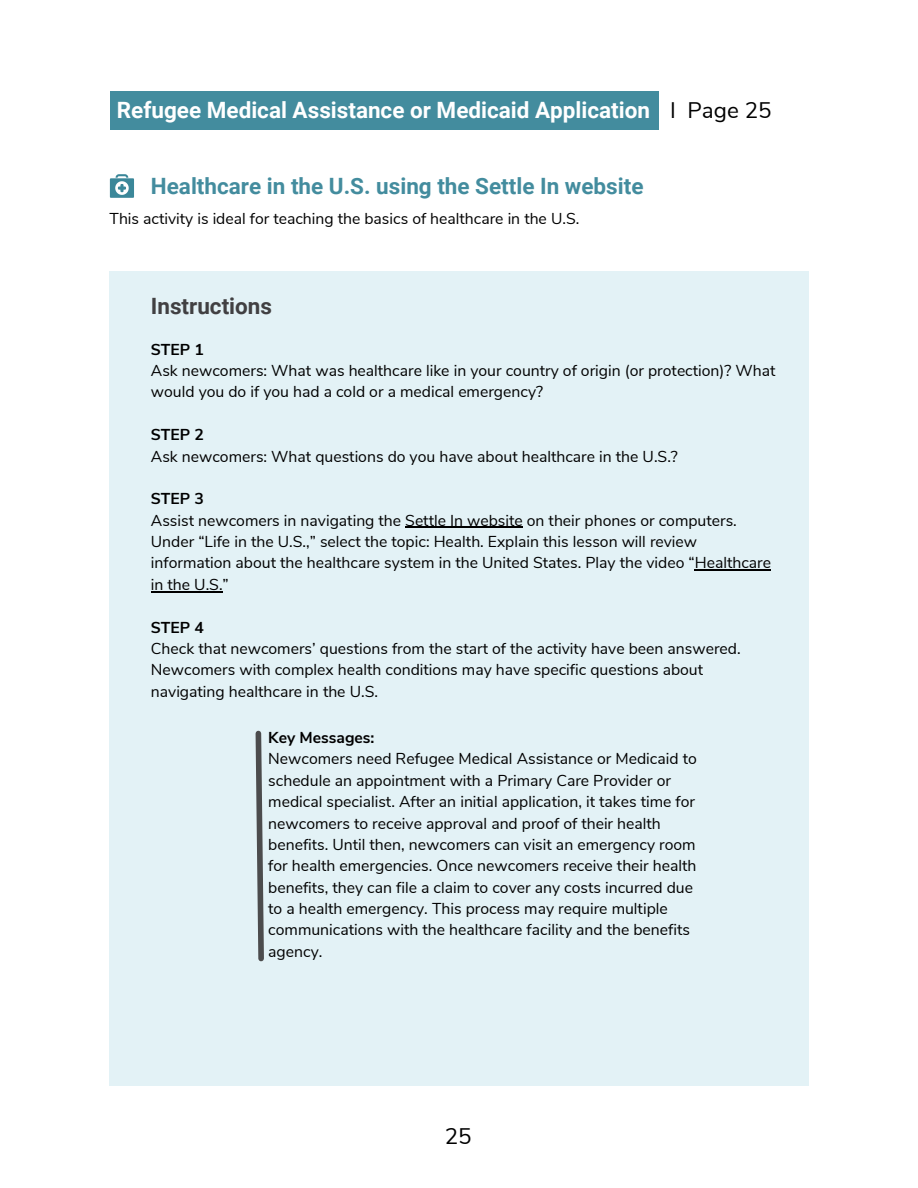
<style>
.page{position:relative;width:918px;height:1188px;background:#fff}
.page>*{position:absolute;margin:0;border:0;box-sizing:border-box;transform-origin:0 0}
.t1{font:700 22.5px "Roboto";color:#fff}
.t2{font:700 22.5px "Roboto";color:#438c9e}
.t3{font:700 22.5px "Roboto";color:#414042}
.t4{font:22.5px "Nunito Sans";color:#000}
.t5{font:15.75px/21.3px "Nunito Sans";color:#000}
.t6{font:700 15.75px "Nunito Sans";color:#000}
.s1{font-family:"Nunito Sans";font-weight:400;color:#000}
</style>
<div class="page">
<div style="left:110px;top:271px;width:699px;height:814px;background:#e3f2f6"></div>
<hr style="left:405px;top:527px;width:118px;height:1px;background:#000">
<hr style="left:695px;top:570px;width:76px;height:1px;background:#000">
<hr style="left:151px;top:591px;width:72px;height:1px;background:#000">
<div style="left:110px;top:92px;width:549px;height:38px;background:#438c9e"></div>
<svg style="left:255px;top:730px;width:9px;height:232px"></svg>
<svg style="left:110px;top:174px;width:24px;height:24px"></svg>
<h1 class="t1" style="left:117px;top:97px;width:656px">Refugee Medical Assistance or Medicaid Application <span class="s1">I Page 25</span></h1>
<h1 class="t2" style="left:151px;top:174px;width:494px">Healthcare in the U.S. using the Settle In website</h1>
<p class="t5" style="left:110px;top:209px;width:471px">This activity is ideal for teaching the basics of healthcare in the U.S.</p>
<h1 class="t3" style="left:151px;top:293px;width:123px">Instructions</h1>
<p class="t6" style="left:151px;top:339px;width:55px">STEP 1</p>
<p class="t5" style="left:151px;top:360px;width:626px">Ask newcomers: What was healthcare like in your country of origin (or protection)? What would you do if you had a cold or a medical emergency?</p>
<p class="t6" style="left:151px;top:424px;width:55px">STEP 2</p>
<p class="t5" style="left:151px;top:446px;width:529px">Ask newcomers: What questions do you have about healthcare in the U.S.?</p>
<p class="t6" style="left:151px;top:488px;width:55px">STEP 3</p>
<p class="t5" style="left:151px;top:510px;width:622px">Assist newcomers in navigating the Settle In website on their phones or computers.<br>Under “Life in the U.S.,” select the topic: Health. Explain this lesson will review information about the healthcare system in the United States. Play the video “Healthcare in the U.S.”</p>
<p class="t6" style="left:151px;top:617px;width:55px">STEP 4</p>
<p class="t5" style="left:151px;top:638px;width:591px">Check that newcomers’ questions from the start of the activity have been answered.<br>Newcomers with complex health conditions may have specific questions about navigating healthcare in the U.S.</p>
<p class="t6" style="left:268px;top:727px;width:108px">Key Messages:</p>
<p class="t5" style="left:268px;top:749px;width:430px">Newcomers need Refugee Medical Assistance or Medicaid to schedule an appointment with a Primary Care Provider or medical specialist. After an initial application, it takes time for newcomers to receive approval and proof of their health benefits. Until then, newcomers can visit an emergency room for health emergencies. Once newcomers receive their health benefits, they can file a claim to cover any costs incurred due to a health emergency. This process may require multiple communications with the healthcare facility and the benefits agency.</p>
<h1 class="t4" style="left:445px;top:1121px;width:28px">25</h1>
</div>
